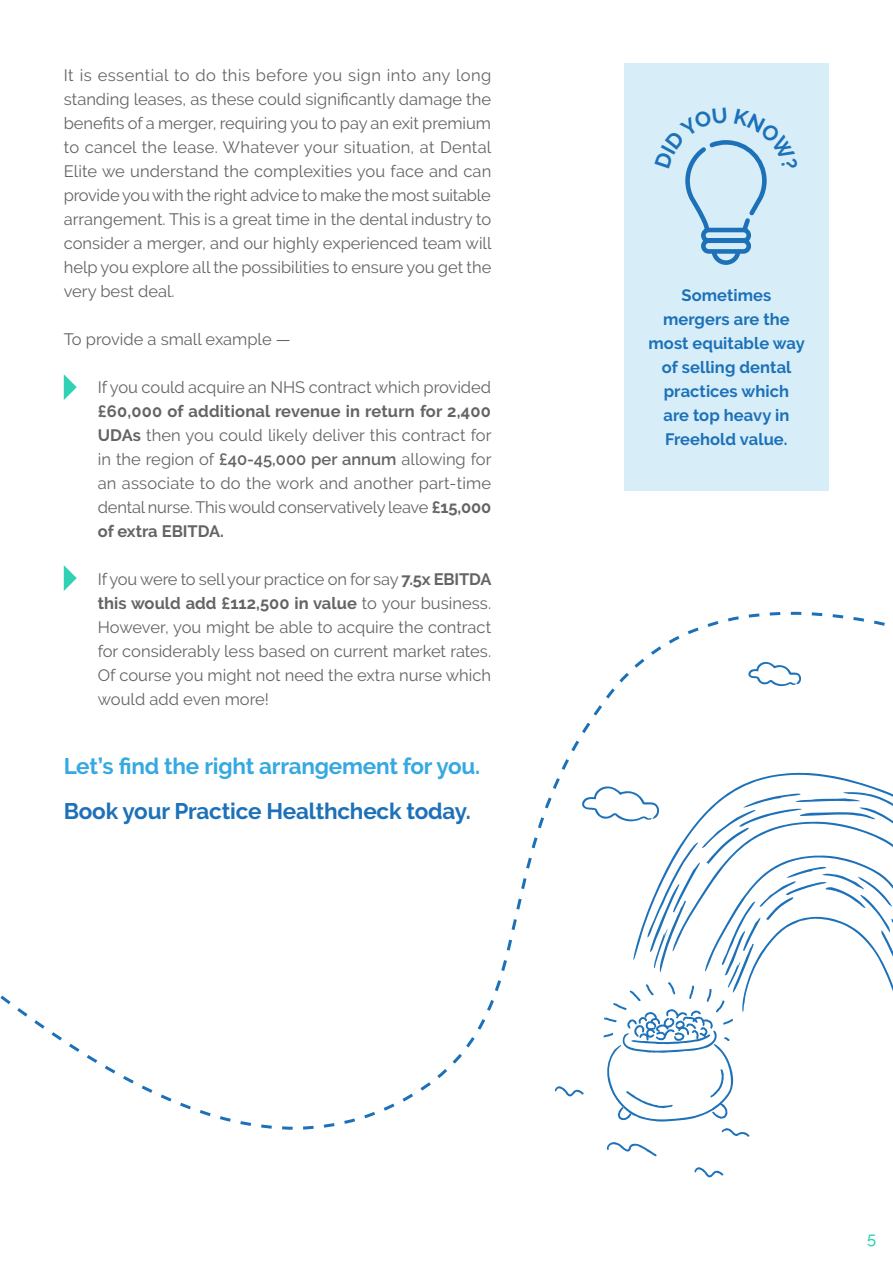
<style>
.page{position:relative;width:893px;height:1263px;background:#fff}
.page>*{position:absolute;margin:0;border:0;box-sizing:border-box;transform-origin:0 0}
.t1{font:700 22.5px "Raleway";letter-spacing:-.01em;color:#36a9e1}
.t2{font:700 22.5px "Raleway";letter-spacing:-.01em;color:#1d71b8}
.Paragraph_Style_1{font:16.5px/24px "Raleway";color:#646464;text-align:justify}
.t3{font:700 16.5px/24px "Raleway";letter-spacing:.005em;color:#1d71b8;text-align:center}
.t4{font:500 16.5px "Raleway";color:#31d1b5}
.s1{font-weight:700}
.s2{font-weight:600}
</style>
<div class="page">
<svg style="left:722px;top:1128px;width:27px;height:9px"></svg>
<svg style="left:694px;top:1167px;width:29px;height:10px"></svg>
<svg style="left:607px;top:1142px;width:50px;height:14px"></svg>
<svg style="left:64px;top:374px;width:13px;height:26px"></svg>
<svg style="left:0;top:565px;width:893px;height:548px"></svg>
<div style="left:624px;top:64px;width:205px;height:427px;background:#d7eef9"></div>
<svg style="left:685px;top:140px;width:82px;height:125px"></svg>
<p class="Paragraph_Style_1" style="left:64px;top:63px;width:429px">It is essential to do this before you sign into any long standing leases, as these could significantly damage the benefits of a merger, requiring you to pay an exit premium to cancel the lease. Whatever your situation, at Dental Elite we understand the complexities you face and can provide you with the right advice to make the most suitable arrangement. This is a great time in the dental industry to consider a merger, and our highly experienced team will help you explore all the possibilities to ensure you get the very best deal.</p>
<p class="Paragraph_Style_1" style="left:64px;top:327px;width:229px">To provide a small example —</p>
<p class="Paragraph_Style_1" style="left:98px;top:375px;width:395px">If you could acquire an NHS contract which provided <span class="s1">£60,000 of additional revenue in return for 2,400<br>UDAs</span> then you could likely deliver this contract for in the region of <span class="s2">£40-45,000 per annum</span> allowing for an associate to do the work and another part-time dental nurse. This would conservatively leave <span class="s1">£15,000 of extra EBITDA.</span></p>
<p class="Paragraph_Style_1" style="left:98px;top:567px;width:395px">If you were to sell your practice on for say <span class="s1">7.5x EBITDA this would add £112,500 in value</span> to your business.<br>However, you might be able to acquire the contract for considerably less based on current market rates.<br>Of course you might not need the extra nurse which would add even more!</p>
<p class="t1" style="left:64px;top:753px;width:418px">Let’s find the right arrangement for you.</p>
<p class="t2" style="left:64px;top:798px;width:409px">Book your Practice Healthcheck today.</p>
<p class="t3" style="left:648px;top:283px;width:158px">Sometimes mergers are the most equitable way of selling dental practices which<br>are top heavy in<br>Freehold value.</p>
<p class="t4" style="left:867px;top:1228px;width:11px">5</p>
</div>
